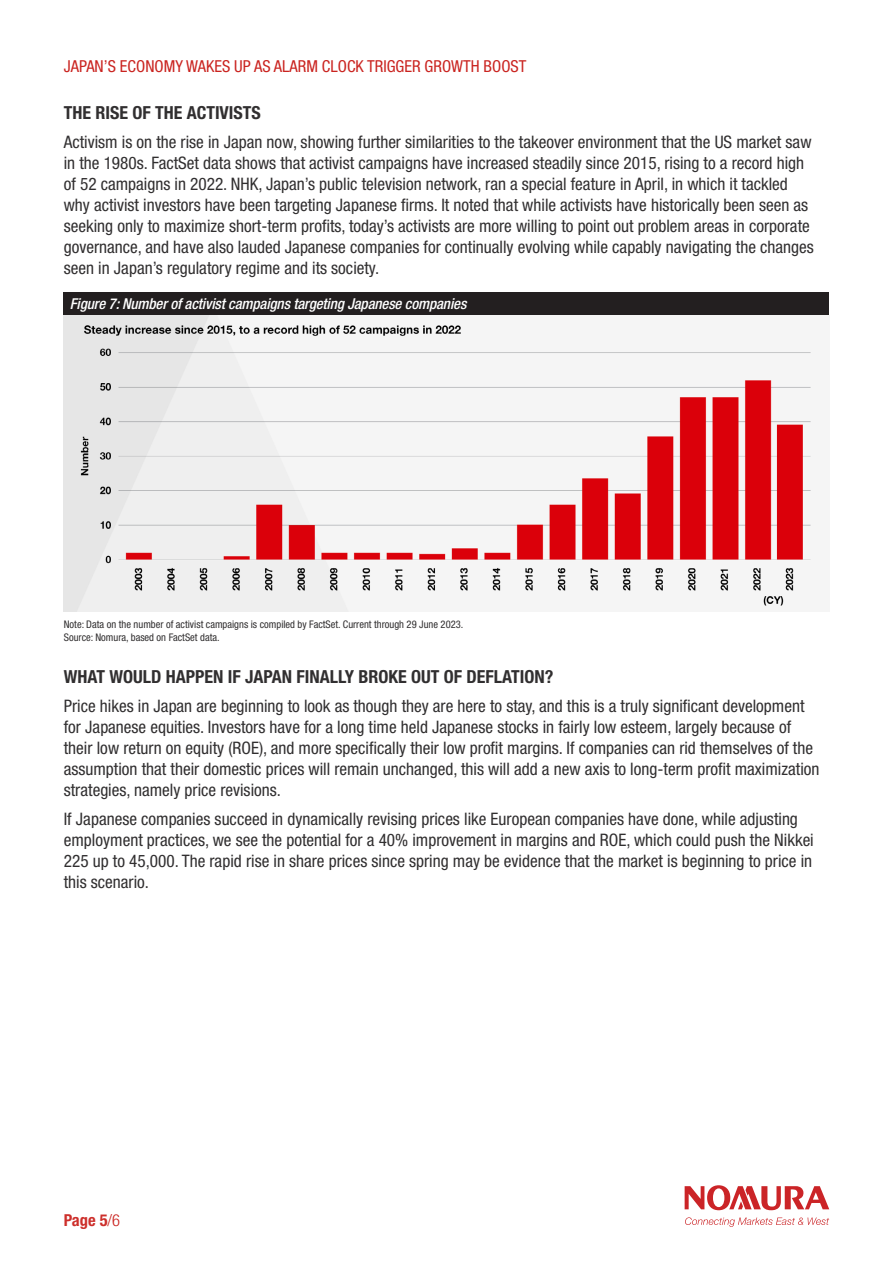
<style>
.page{position:relative;width:893px;height:1263px;background:#fff}
.page>*{position:absolute;margin:0;border:0;box-sizing:border-box;transform-origin:0 0}
.Heading{font:700 condensed 18px "Helvetica Neue LT Std";color:#312f30}
.Text{font:condensed 17.25px/21px "Helvetica Neue LT Std";color:#312f30}
.Disclaimer{font:condensed 16.5px "Helvetica Neue LT Std";color:#ca2420}
.Text-2{font:700 condensed 16.5px "Helvetica Neue LT Std";color:#cd2f2b}
.Figure_Text{font:italic 500 condensed 15px "Helvetica Neue LT Std";letter-spacing:-.01em;color:#fff}
.Disclaimer-2{font:condensed 10.5px "Helvetica Neue LT Std";color:#312f30}
.s1{font-weight:300;color:#ca2420}
</style>
<div class="page">
<svg style="left:685px;top:1185px;width:144px;height:25px"></svg>
<svg style="left:685px;top:1217px;width:144px;height:10px"></svg>
<div style="left:64px;top:292px;width:765px;height:23px;background:#231f20"></div>
<img style="left:64px;top:315px;width:747px;height:296px">
<p class="Disclaimer" style="left:64px;top:57px;width:464px">JAPAN’S ECONOMY WAKES UP AS ALARM CLOCK TRIGGER GROWTH BOOST</p>
<p class="Heading" style="left:64px;top:102px;width:199px">THE RISE OF THE ACTIVISTS</p>
<p class="Text" style="left:64px;top:131px;width:752px">Activism is on the rise in Japan now, showing further similarities to the takeover environment that the US market saw in the 1980s. FactSet data shows that activist campaigns have increased steadily since 2015, rising to a record high of 52 campaigns in 2022. NHK, Japan’s public television network, ran a special feature in April, in which it tackled why activist investors have been targeting Japanese firms. It noted that while activists have historically been seen as seeking only to maximize short-term profits, today’s activists are more willing to point out problem areas in corporate governance, and have also lauded Japanese companies for continually evolving while capably navigating the changes seen in Japan’s regulatory regime and its society.</p>
<p class="Figure_Text" style="left:70px;top:295px;width:398px">Figure 7: Number of activist campaigns targeting Japanese companies</p>
<p class="Disclaimer-2" style="left:64px;top:618px;width:401px">Note: Data on the number of activist campaigns is compiled by FactSet. Current through 29 June 2023.</p>
<p class="Disclaimer-2" style="left:64px;top:631px;width:157px">Source: Nomura, based on FactSet data.</p>
<p class="Heading" style="left:64px;top:666px;width:491px">WHAT WOULD HAPPEN IF JAPAN FINALLY BROKE OUT OF DEFLATION?</p>
<p class="Text" style="left:64px;top:695px;width:757px">Price hikes in Japan are beginning to look as though they are here to stay, and this is a truly significant development for Japanese equities. Investors have for a long time held Japanese stocks in fairly low esteem, largely because of their low return on equity (ROE), and more specifically their low profit margins. If companies can rid themselves of the assumption that their domestic prices will remain unchanged, this will add a new axis to long-term profit maximization strategies, namely price revisions.</p>
<p class="Text" style="left:64px;top:809px;width:751px">If Japanese companies succeed in dynamically revising prices like European companies have done, while adjusting employment practices, we see the potential for a 40% improvement in margins and ROE, which could push the Nikkei 225 up to 45,000. The rapid rise in share prices since spring may be evidence that the market is beginning to price in this scenario.</p>
<p class="Text-2" style="left:64px;top:1210px;width:58px">Page 5<span class="s1">/6</span></p>
</div>
